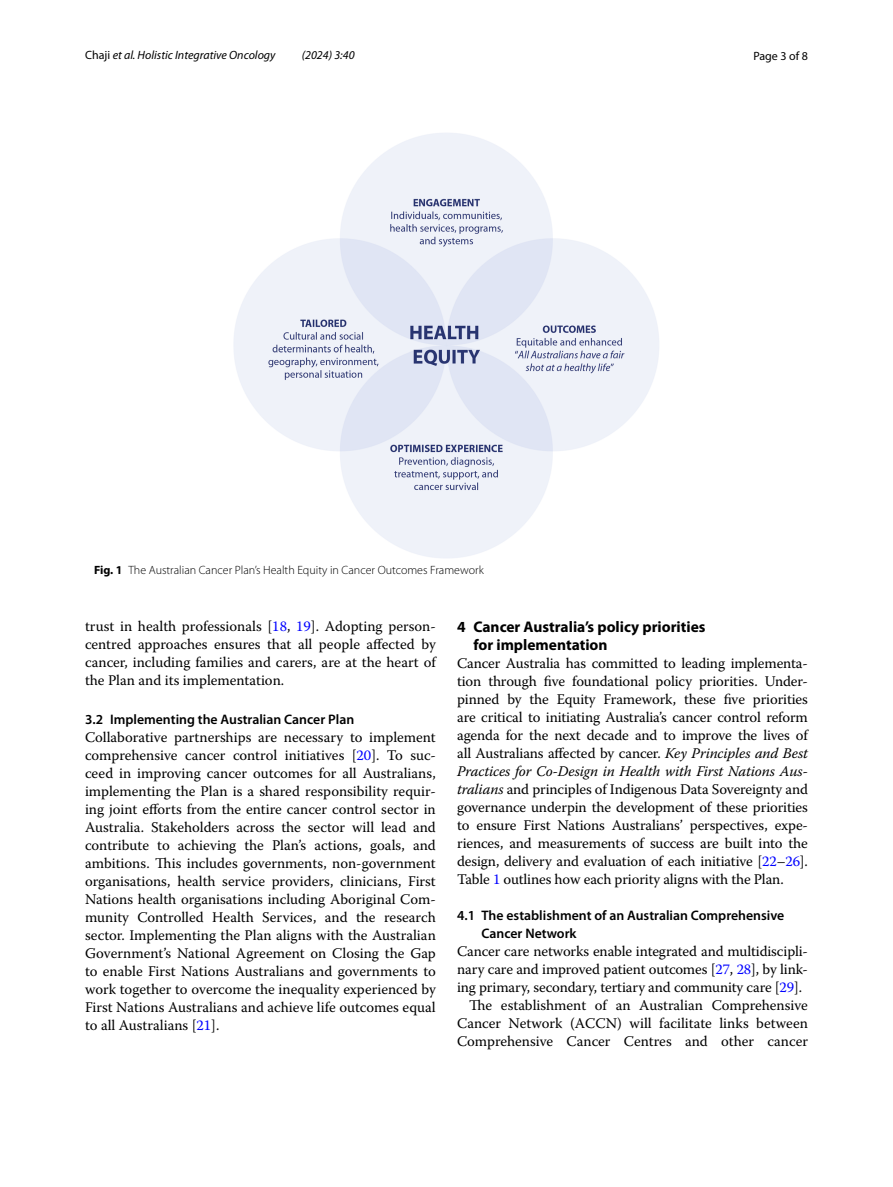
<style>
.page{position:relative;width:893px;height:1187px;background:#fff}
.page>*{position:absolute;margin:0;border:0;box-sizing:border-box;transform-origin:0 0}
.t1{font:700 15.45px/18px "Myriad Pro";color:#000}
.t2{font:14.7px/18px "Warnock Pro";color:#000;text-align:justify}
.t3{font:600 13.8px/18px "Myriad Pro";color:#000}
.t4{font:300 12px "Myriad Pro";color:#000}
.t5{font:italic 12px "Myriad Pro";color:#000}
.t6{font:12px "Myriad Pro";color:#000}
.s1{font-style:normal}
.s2{font-weight:700}
.s3{color:#00f}
.s4{font-style:italic}
</style>
<div class="page">
<img style="left:234px;top:133px;width:425px;height:425px">
<p class="t5" style="left:85px;top:48px;width:192px"><span class="s1">Chaji</span> et al. Holistic Integrative Oncology</p>
<p class="t5" style="left:302px;top:48px;width:54px">(2024) 3:40</p>
<p class="t6" style="left:753px;top:48px;width:56px">Page 3 of 8</p>
<p class="t4" style="left:94px;top:563px;width:391px"><span class="s2">Fig. 1</span> The Australian Cancer Plan’s Health Equity in Cancer Outcomes Framework</p>
<p class="t2" style="left:85px;top:617px;width:352px">trust in health professionals [<span class="s3">18</span>, <span class="s3">19</span>]. Adopting person&shy;centred approaches ensures that all people affected by cancer, including families and carers, are at the heart of the Plan and its implementation.</p>
<p class="t3" style="left:85px;top:709px;width:271px">3.2 Implementing the Australian Cancer Plan</p>
<p class="t2" style="left:85px;top:727px;width:352px">Collaborative partnerships are necessary to implement comprehensive cancer control initiatives [<span class="s3">20</span>]. To suc&shy;ceed in improving cancer outcomes for all Australians, implementing the Plan is a shared responsibility requir&shy;ing joint efforts from the entire cancer control sector in Australia. Stakeholders across the sector will lead and contribute to achieving the Plan’s actions, goals, and ambitions. This includes governments, non-government organisations, health service providers, clinicians, First Nations health organisations including Aboriginal Com&shy;munity Controlled Health Services, and the research sector. Implementing the Plan aligns with the Australian Government’s National Agreement on Closing the Gap to enable First Nations Australians and governments to work together to overcome the inequality experienced by First Nations Australians and achieve life outcomes equal to all Australians [<span class="s3">21</span>].</p>
<p class="t1" style="left:473px;top:617px;width:234px;text-indent:-16px">4 Cancer Australia’s policy priorities for implementation</p>
<p class="t2" style="left:457px;top:654px;width:352px">Cancer Australia has committed to leading implementa&shy;tion through five foundational policy priorities. Under&shy;pinned by the Equity Framework, these five priorities are critical to initiating Australia’s cancer control reform agenda for the next decade and to improve the lives of all Australians affected by cancer. <span class="s4">Key Principles and Best Practices for Co-Design in Health with First Nations Aus&shy;tralians</span> and principles of Indigenous Data Sovereignty and governance underpin the development of these priorities to ensure First Nations Australians’ perspectives, expe&shy;riences, and measurements of success are built into the design, delivery and evaluation of each initiative [<span class="s3">22</span>–<span class="s3">26</span>].<br>Table <span class="s3">1</span> outlines how each priority aligns with the Plan.</p>
<p class="t3" style="left:481px;top:906px;width:304px;text-indent:-24px">4.1 The establishment of an Australian Comprehensive<br>Cancer Network</p>
<p class="t2" style="left:457px;top:942px;width:352px">Cancer care networks enable integrated and multidiscipli-</p>
<p class="t2" style="left:457px;top:960px;width:352px">nary care and improved patient outcomes [<span class="s3">27</span>, <span class="s3">28</span>], by link-</p>
<p class="t2" style="left:457px;top:978px;width:346px">ing primary, secondary, tertiary and community care [<span class="s3">29</span>].</p>
<p class="t2" style="left:469px;top:996px;width:340px">The establishment of an Australian Comprehensive</p>
<p class="t2" style="left:457px;top:1014px;width:352px">Cancer Network (ACCN) will facilitate links between</p>
<p class="t2" style="left:457px;top:1032px;width:352px">Comprehensive Cancer Centres and other cancer</p>
</div>
